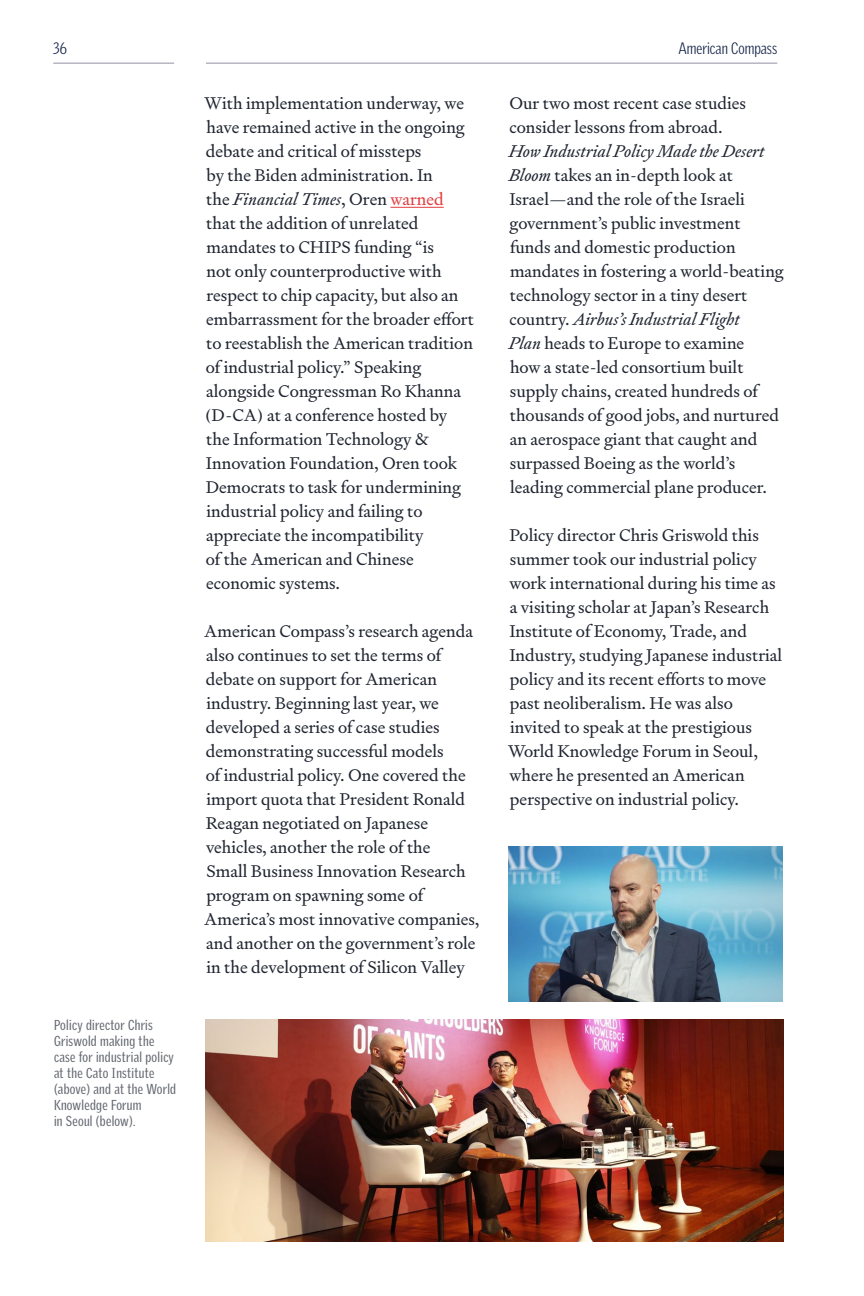
<style>
.page{position:relative;width:864px;height:1296px;background:#fff}
.page>*{position:absolute;margin:0;border:0;box-sizing:border-box;transform-origin:0 0}
.Body_Copy{font:17px/24px "Signifier";color:#1f2430}
.t1{font:300 16px "Griffith Gothic Cond";color:#0f1f43}
.Photo_caption{font:14px/16px "Griffith Gothic Cond";letter-spacing:.02em;color:#62666e}
.s1{font-style:italic}
.s2{color:#e23e3f}
</style>
<div class="page">
<hr style="left:53px;top:63px;width:121px;height:1px;background:#918fa2">
<hr style="left:206px;top:63px;width:571px;height:1px;background:#918fa2">
<hr style="left:390px;top:207px;width:54px;height:1px;background:#e23e3f">
<img style="left:205px;top:1020px;width:578px;height:222px">
<img style="left:508px;top:846px;width:275px;height:156px">
<p class="t1" style="left:53px;top:39px;width:15px">36</p>
<p class="t1" style="left:678px;top:39px;width:100px">American Compass</p>
<p class="Body_Copy" style="left:204px;top:91px;width:271px">With implementation underway, we have remained active in the ongoing debate and critical of missteps<br>by the Biden administration. In<br>the <span class="s1">Financial Times</span>, Oren <span class="s2">warned </span>that the addition of unrelated mandates to CHIPS funding “is<br>not only counterproductive with respect to chip capacity, but also an embarrassment for the broader effort to reestablish the American tradition of industrial policy.” Speaking alongside Congressman Ro Khanna (D-CA) at a conference hosted by the Information Technology &amp;<br>Innovation Foundation, Oren took<br>Democrats to task for undermining industrial policy and failing to appreciate the incompatibility<br>of the American and Chinese economic systems.</p>
<p class="Body_Copy" style="left:204px;top:619px;width:277px">American Compass’s research agenda also continues to set the terms of debate on support for American industry. Beginning last year, we developed a series of case studies demonstrating successful models<br>of industrial policy. One covered the import quota that President Ronald Reagan negotiated on Japanese vehicles, another the role of the<br>Small Business Innovation Research program on spawning some of America’s most innovative companies, and another on the government’s role in the development of Silicon Valley</p>
<p class="Body_Copy" style="left:509px;top:91px;width:277px">Our two most recent case studies consider lessons from abroad.<br><span class="s1">How Industrial Policy Made the Desert Bloom</span> takes an in-depth look at Israel—and the role of the Israeli government’s public investment funds and domestic production mandates in fostering a world-beating technology sector in a tiny desert country. <span class="s1">Airbus’s Industrial Flight<br>Plan</span> heads to Europe to examine<br>how a state-led consortium built supply chains, created hundreds of thousands of good jobs, and nurtured an aerospace giant that caught and surpassed Boeing as the world’s leading commercial plane producer.</p>
<p class="Body_Copy" style="left:508px;top:523px;width:276px">Policy director Chris Griswold this summer took our industrial policy work international during his time as a visiting scholar at Japan’s Research Institute of Economy, Trade, and Industry, studying Japanese industrial policy and its recent efforts to move past neoliberalism. He was also invited to speak at the prestigious World Knowledge Forum in Seoul, where he presented an American perspective on industrial policy.</p>
<p class="Photo_caption" style="left:54px;top:1017px;width:124px">Policy director Chris<br>Griswold making the case for industrial policy at the Cato Institute (above) and at the World<br>Knowledge Forum<br>in Seoul (below).</p>
</div>
